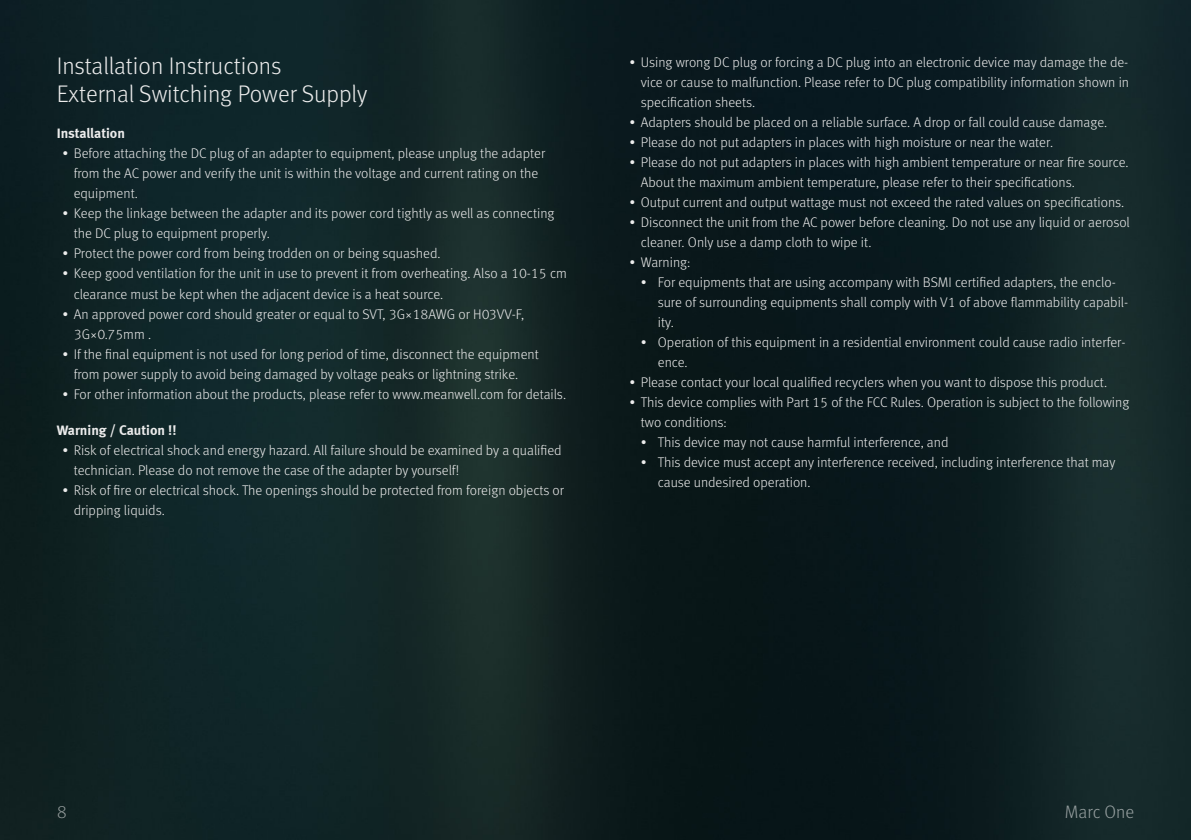
<style>
.page{position:relative;width:1191px;height:840px;background:#fff}
.page>*{position:absolute;margin:0;border:0;box-sizing:border-box;transform-origin:0 0}
.t1{font:300 24px/28px "Meta OTSPL";color:#ececec}
.t2{font:300 18px "Meta OTSPL";color:rgb(255 255 255/.56)}
.t3{font:300 14px/20px "Meta OTSPL";color:#ececec}
.t4{font:14px "Meta Bold LF";color:#ececec}
</style>
<div class="page">
<img style="left:0;top:0;width:1191px;height:839px">
<h1 class="t1" style="left:57px;top:54px;width:312px">Installation Instructions<br>External Switching Power Supply</h1>
<p class="t4" style="left:57px;top:125px;width:70px">Installation</p>
<p class="t3" style="left:74px;top:145px;width:473px;text-indent:-11px">• Before attaching the DC plug of an adapter to equipment, please unplug the adapter from the AC power and verify the unit is within the voltage and current rating on the equipment.</p>
<p class="t3" style="left:74px;top:205px;width:482px;text-indent:-11px">• Keep the linkage between the adapter and its power cord tightly as well as connecting the DC plug to equipment properly.</p>
<p class="t3" style="left:62px;top:245px;width:380px">• Protect the power cord from being trodden on or being squashed.</p>
<p class="t3" style="left:74px;top:265px;width:494px;text-indent:-11px">• Keep good ventilation for the unit in use to prevent it from overheating. Also a 10-15 cm clearance must be kept when the adjacent device is a heat source.</p>
<p class="t3" style="left:74px;top:305px;width:452px;text-indent:-11px">• An approved power cord should greater or equal to SVT, 3G×18AWG or H03VV-F,<br>3G×0.75mm .</p>
<p class="t3" style="left:74px;top:345px;width:466px;text-indent:-11px">• If the final equipment is not used for long period of time, disconnect the equipment from power supply to avoid being damaged by voltage peaks or lightning strike.</p>
<p class="t3" style="left:62px;top:385px;width:505px">• For other information about the products, please refer to www.meanwell.com for details.</p>
<p class="t4" style="left:57px;top:421px;width:121px">Warning / Caution !!</p>
<p class="t3" style="left:74px;top:441px;width:489px;text-indent:-11px">• Risk of electrical shock and energy hazard. All failure should be examined by a qualified technician. Please do not remove the case of the adapter by yourself!</p>
<p class="t3" style="left:74px;top:481px;width:492px;text-indent:-11px">• Risk of fire or electrical shock. The openings should be protected from foreign objects or dripping liquids.</p>
<p class="t3" style="left:641px;top:53px;width:490px;text-align:justify;text-indent:-11px">• Using wrong DC plug or forcing a DC plug into an electronic device may damage the de&shy;vice or cause to malfunction. Please refer to DC plug compatibility information shown in specification sheets.</p>
<p class="t3" style="left:629px;top:113px;width:479px">• Adapters should be placed on a reliable surface. A drop or fall could cause damage.</p>
<p class="t3" style="left:629px;top:133px;width:425px">• Please do not put adapters in places with high moisture or near the water.</p>
<p class="t3" style="left:641px;top:153px;width:489px;text-indent:-11px">• Please do not put adapters in places with high ambient temperature or near fire source.<br>About the maximum ambient temperature, please refer to their specifications.</p>
<p class="t3" style="left:629px;top:193px;width:496px">• Output current and output wattage must not exceed the rated values on specifications.</p>
<p class="t3" style="left:641px;top:213px;width:490px;text-indent:-11px">• Disconnect the unit from the AC power before cleaning. Do not use any liquid or aerosol cleaner. Only use a damp cloth to wipe it.</p>
<p class="t3" style="left:629px;top:253px;width:62px">• Warning:</p>
<p class="t3" style="left:658px;top:273px;width:472px;text-indent:-17px">• For equipments that are using accompany with BSMI certified adapters, the enclo&shy;sure of surrounding equipments shall comply with V1 of above flammability capabil&shy;ity.</p>
<p class="t3" style="left:658px;top:333px;width:469px;text-indent:-17px">• Operation of this equipment in a residential environment could cause radio interfer&shy;ence.</p>
<p class="t3" style="left:629px;top:373px;width:479px">• Please contact your local qualified recyclers when you want to dispose this product.</p>
<p class="t3" style="left:641px;top:393px;width:490px;text-indent:-11px">• This device complies with Part 15 of the FCC Rules. Operation is subject to the following two conditions:</p>
<p class="t3" style="left:641px;top:433px;width:309px">• This device may not cause harmful interference, and</p>
<p class="t3" style="left:658px;top:453px;width:459px;text-indent:-17px">• This device must accept any interference received, including interference that may cause undesired operation.</p>
<p class="t2" style="left:57px;top:804px;width:12px">8</p>
<p class="t2" style="left:1065px;top:804px;width:71px">Marc One</p>
</div>
